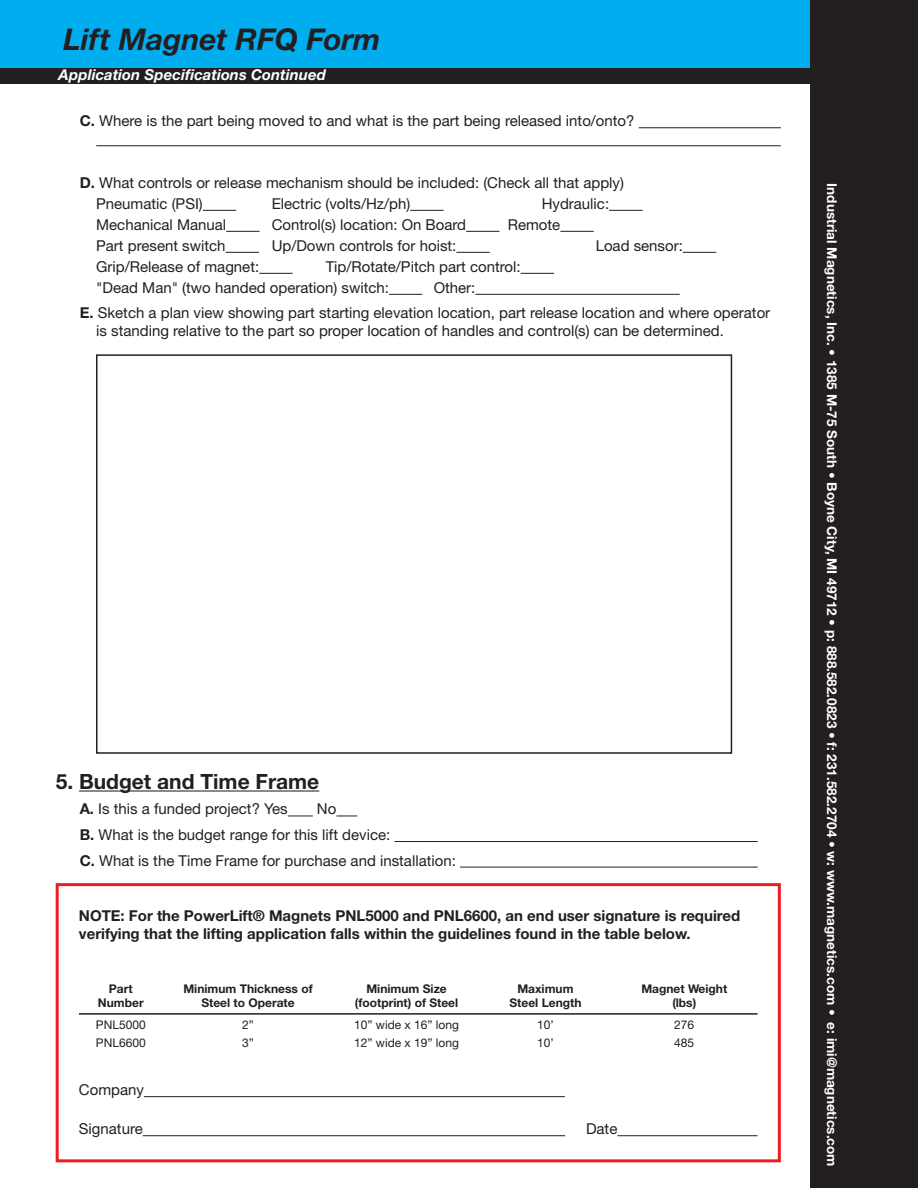
<style>
.page{position:relative;width:918px;height:1188px;background:#fff}
.page>*{position:absolute;margin:0;border:0;box-sizing:border-box;transform-origin:0 0}
.t1{font:italic 700 30px "Helvetica Neue";color:#231f20}
.t2{font:700 21px "Helvetica Neue";color:#231f20}
.t3{font:15px/25.5px "Helvetica Neue";color:#231f20}
.t4{font:700 15px/18px "Helvetica Neue";color:#231f20}
.t5{font:italic 700 15px "Helvetica Neue";letter-spacing:.005em;color:#fff}
.t6{font:700 13.5px "Helvetica Neue";color:#fff}
.t7{font:700 12px/13.5px "Helvetica Neue";color:#231f20;text-align:center}
.t8{font:12px "Helvetica Neue";color:#231f20}
.s1{font-weight:700}
</style>
<div class="page">
<div style="left:0;top:68px;width:810px;height:16px;background:#231f20"></div>
<div style="left:0;top:0;width:810px;height:68px;background:#00aeef"></div>
<div style="left:810px;top:0;width:108px;height:1188px;background:#231f20"></div>
<hr style="left:639px;top:127px;width:142px;height:1px;background:#231f20">
<hr style="left:96px;top:145px;width:685px;height:1px;background:#231f20">
<hr style="left:203px;top:210px;width:33px;height:1px;background:#231f20">
<hr style="left:410px;top:210px;width:34px;height:1px;background:#231f20">
<hr style="left:609px;top:210px;width:34px;height:1px;background:#231f20">
<hr style="left:226px;top:231px;width:34px;height:1px;background:#231f20">
<hr style="left:466px;top:231px;width:34px;height:1px;background:#231f20">
<hr style="left:560px;top:231px;width:34px;height:1px;background:#231f20">
<hr style="left:226px;top:252px;width:33px;height:1px;background:#231f20">
<hr style="left:456px;top:252px;width:34px;height:1px;background:#231f20">
<hr style="left:683px;top:252px;width:33px;height:1px;background:#231f20">
<hr style="left:259px;top:273px;width:34px;height:1px;background:#231f20">
<hr style="left:521px;top:273px;width:33px;height:1px;background:#231f20">
<hr style="left:389px;top:294px;width:33px;height:1px;background:#231f20">
<hr style="left:475px;top:294px;width:205px;height:1px;background:#231f20">
<hr style="left:79px;top:790px;width:240px;height:2px;background:#231f20">
<svg style="left:288px;top:816px;width:25px;height:1px"></svg>
<svg style="left:336px;top:816px;width:21px;height:1px"></svg>
<hr style="left:394px;top:841px;width:364px;height:1px;background:#231f20">
<hr style="left:460px;top:867px;width:298px;height:1px;background:#231f20">
<hr style="left:144px;top:1096px;width:421px;height:1px;background:#231f20">
<hr style="left:143px;top:1135px;width:422px;height:1px;background:#231f20">
<hr style="left:617px;top:1135px;width:141px;height:1px;background:#231f20">
<hr style="left:79px;top:1013px;width:679px;height:2px;background:#231f20">
<div style="left:56px;top:883px;width:725px;height:279px;border:3px solid #ed1c24"></div>
<div style="left:96px;top:354px;width:636px;height:400px;border:2px solid #231f20"></div>
<p class="t1" style="left:64px;top:29px;width:318px">Lift Magnet RFQ Form</p>
<p class="t5" style="left:59px;top:69px;width:269px">Application Specifications Continued</p>
<p class="t3" style="left:80px;top:110px;width:556px"><span class="s1">C.</span> Where is the part being moved to and what is the part being released into/onto?</p>
<p class="t3" style="left:96px;top:174px;width:529px;line-height:21px;text-indent:-16px"><span class="s1">D.</span> What controls or release mechanism should be included: (Check all that apply)<br>Pneumatic (PSI)</p>
<p class="t3" style="left:272px;top:192px;width:140px">Electric (volts/Hz/ph)</p>
<p class="t3" style="left:542px;top:192px;width:69px">Hydraulic:</p>
<p class="t3" style="left:96px;top:213px;width:132px">Mechanical Manual</p>
<p class="t3" style="left:272px;top:213px;width:196px">Control(s) location: On Board</p>
<p class="t3" style="left:508px;top:213px;width:54px">Remote</p>
<p class="t3" style="left:96px;top:234px;width:131px">Part present switch</p>
<p class="t3" style="left:272px;top:234px;width:186px">Up/Down controls for hoist:</p>
<p class="t3" style="left:596px;top:234px;width:89px">Load sensor:</p>
<p class="t3" style="left:96px;top:255px;width:165px">Grip/Release of magnet:</p>
<p class="t3" style="left:96px;top:258px;width:426px;line-height:21px;text-indent:229px">Tip/Rotate/Pitch part control: "Dead Man" (two handed operation) switch:</p>
<p class="t3" style="left:80px;top:276px;width:692px;text-indent:354px">Other:<br><span class="s1">E.</span> Sketch a plan view showing part starting elevation location, part release location and where operator</p>
<p class="t3" style="left:96px;top:320px;width:629px">is standing relative to the part so proper location of handles and control(s) can be determined.</p>
<p class="t2" style="left:56px;top:774px;width:265px">5. Budget and Time Frame</p>
<p class="t3" style="left:80px;top:798px;width:210px"><span class="s1">A.</span> Is this a funded project? Yes</p>
<p class="t3" style="left:80px;top:798px;width:378px;text-indent:237px">No<br><span class="s1">B.</span> What is the budget range for this lift device:<br><span class="s1">C.</span> What is the Time Frame for purchase and installation:</p>
<p class="t4" style="left:79px;top:908px;width:663px">NOTE: For the PowerLift® Magnets PNL5000 and PNL6600, an end user signature is required verifying that the lifting application falls within the guidelines found in the table below.</p>
<p class="t7" style="left:98px;top:983px;width:47px">Part<br>Number</p>
<p class="t7" style="left:183px;top:983px;width:131px">Minimum Thickness of<br>Steel to Operate</p>
<p class="t7" style="left:355px;top:983px;width:105px">Minimum Size (footprint) of Steel</p>
<p class="t7" style="left:509px;top:983px;width:74px">Maximum<br>Steel Length</p>
<p class="t7" style="left:641px;top:983px;width:87px">Magnet Weight (lbs)</p>
<p class="t8" style="left:96px;top:1020px;width:51px">PNL5000</p>
<p class="t8" style="left:242px;top:1020px;width:13px">2”</p>
<p class="t8" style="left:354px;top:1020px;width:106px">10” wide x 16” long</p>
<p class="t8" style="left:537px;top:1020px;width:18px">10’</p>
<p class="t8" style="left:674px;top:1020px;width:22px">276</p>
<p class="t8" style="left:96px;top:1038px;width:51px">PNL6600</p>
<p class="t8" style="left:242px;top:1038px;width:13px">3”</p>
<p class="t8" style="left:354px;top:1038px;width:106px">12” wide x 19” long</p>
<p class="t8" style="left:537px;top:1038px;width:18px">10’</p>
<p class="t8" style="left:674px;top:1038px;width:22px">485</p>
<p class="t3" style="left:79px;top:1079px;width:67px">Company</p>
<p class="t3" style="left:79px;top:1118px;width:65px">Signature</p>
<p class="t3" style="left:586px;top:1118px;width:33px">Date</p>
<p class="t6" style="left:837px;top:183px;width:985px;rotate:90deg">Industrial Magnetics, Inc. • 1385 M-75 South • Boyne City, MI 49712 • p: 888.582.0823 • f: 231.582.2704 • w: www.magnetics.com • e: imi@magnetics.com</p>
</div>
